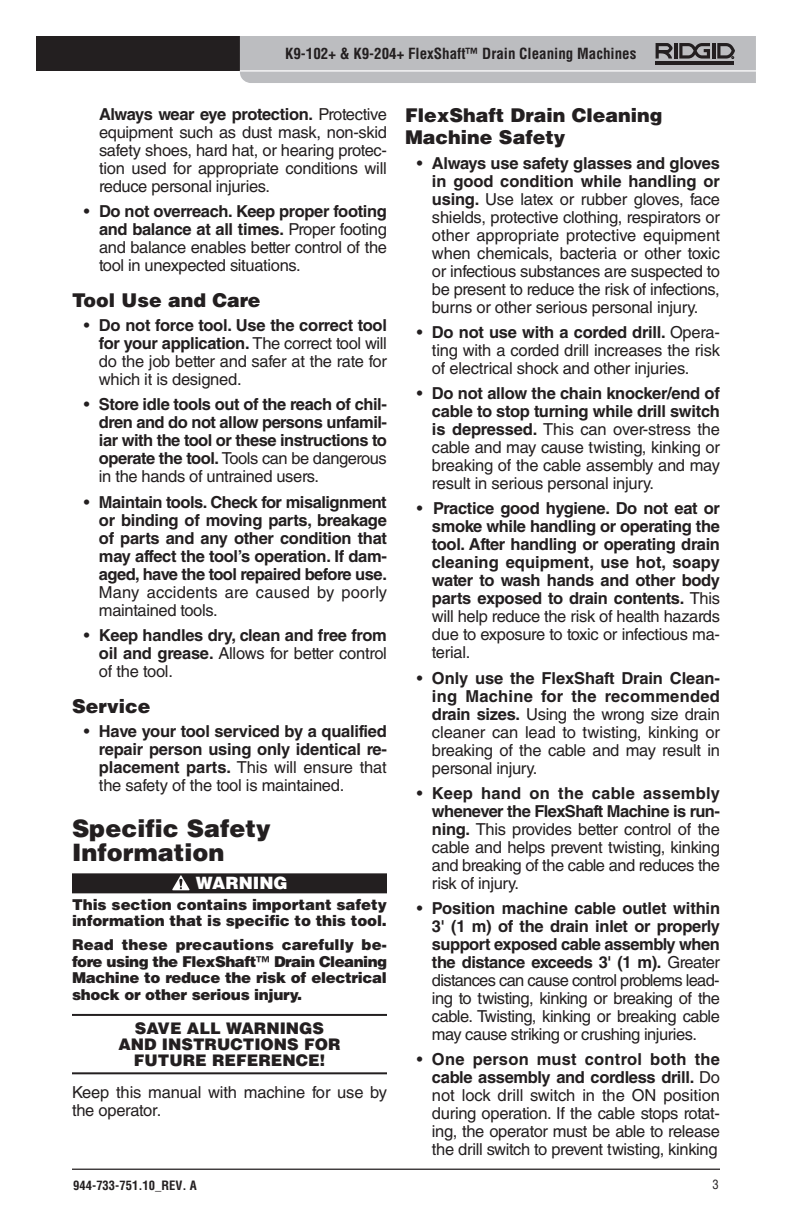
<style>
.page{position:relative;width:792px;height:1224px;background:#fff}
.page>*{position:absolute;margin:0;border:0;box-sizing:border-box;transform-origin:0 0}
.t1{font:900 24px/24px "Helvetica LT Std";color:#231f20}
.t2{font:900 19px/22px "Helvetica LT Std";color:#231f20}
.t3{font:900 17px "Helvetica LT Std";color:#fff}
.t4{font:16.4px/18px "Helvetica LT Std";letter-spacing:-.02em;color:#231f20;text-align:justify}
.t5{font:700 16.4px/18px "Helvetica LT Std";letter-spacing:-.02em;color:#231f20;text-align:justify}
.t6{font:16.4px/18px "Helvetica LT Std";letter-spacing:.01em;color:#231f20}
.t7{font:900 16px/16px "Helvetica LT Std";color:#231f20;text-align:center}
.t8{font:900 15px/16.4px "Helvetica LT Std";letter-spacing:-.01em;color:#231f20}
.t9{font:700 condensed 15px "Helvetica LT Std";color:#231f20}
.t10{font:700 condensed 12.6px "Helvetica LT Std";color:#231f20}
.t11{font:condensed 12.6px "Helvetica LT Std";color:#231f20}
.s1{font-weight:700}
.s2{font-weight:400}
</style>
<div class="page">
<div style="left:36px;top:36px;width:353px;height:35px;background:#231f20"></div>
<svg style="left:240px;top:36px;width:516px;height:47px;background:#b8b8bb"></svg>
<hr style="left:72px;top:1169px;width:648px;height:1px;background:#231f20">
<div style="left:72px;top:873px;width:315px;height:20px;background:#231f20"></div>
<hr style="left:72px;top:1014px;width:315px;height:2px;background:#231f20">
<hr style="left:72px;top:1072px;width:315px;height:2px;background:#231f20">
<svg style="left:172px;top:890px;width:18px;height:1px"></svg>
<svg style="left:172px;top:875px;width:18px;height:15px"></svg>
<p class="t9" style="left:285px;top:44px;width:353px">K9-102+ &amp; K9-204+ FlexShaft™ Drain Cleaning Machines</p>
<p class="t4" style="left:99px;top:105px;width:290px"><span class="s1">Always wear eye protection.</span> Protective equipment such as dust mask, non-skid safety shoes, hard hat, or hearing protec&shy;tion used for appropriate conditions will reduce personal injuries.</p>
<p class="t4" style="left:99px;top:202px;width:290px;text-indent:-15px">• <span class="s1">Do not overreach. Keep proper footing and balance at all times.</span> Proper footing and balance enables better control of the tool in unexpected situations.</p>
<p class="t2" style="left:72px;top:289px;width:190px">Tool Use and Care</p>
<p class="t4" style="left:99px;top:316px;width:289px;text-indent:-15px">• <span class="s1">Do not force tool. Use the correct tool for your application.</span> The correct tool will do the job better and safer at the rate for which it is designed.</p>
<p class="t5" style="left:99px;top:395px;width:290px;text-indent:-15px"><span class="s2">•</span> Store idle tools out of the reach of chil&shy;dren and do not allow persons unfamil&shy;iar with the tool or these instructions to operate the tool. <span class="s2">Tools can be dangerous in the hands of untrained users.</span></p>
<p class="t5" style="left:99px;top:493px;width:290px;text-indent:-15px"><span class="s2">•</span> Maintain tools. Check for misalignment or binding of moving parts, breakage of parts and any other condition that may affect the tool’s operation. If dam&shy;aged, have the tool repaired before use.</p>
<p class="t6" style="left:99px;top:583px;width:290px">Many accidents are caused by poorly maintained tools.</p>
<p class="t5" style="left:99px;top:626px;width:289px;text-indent:-15px"><span class="s2">•</span> Keep handles dry, clean and free from oil and grease. <span class="s2">Allows for better control of the tool.</span></p>
<p class="t2" style="left:72px;top:695px;width:80px">Service</p>
<p class="t5" style="left:99px;top:722px;width:290px;text-indent:-15px"><span class="s2">•</span> Have your tool serviced by a qualified repair person using only identical re&shy;placement parts. <span class="s2">This will ensure that the safety of the tool is maintained.</span></p>
<h1 class="t1" style="left:72px;top:815px;width:200px">Specific Safety<br>Information</h1>
<p class="t3" style="left:196px;top:872px;width:93px">WARNING</p>
<p class="t8" style="left:72px;top:896px;width:316px">This section contains important safety information that is specific to this tool.</p>
<p class="t8" style="left:72px;top:936px;width:317px;text-align:justify">Read these precautions carefully be&shy;fore using the FlexShaft™ Drain Cleaning Machine to reduce the risk of electrical shock or other serious injury.</p>
<p class="t7" style="left:118px;top:1019px;width:224px">SAVE ALL WARNINGS<br>AND INSTRUCTIONS FOR<br>FUTURE REFERENCE!</p>
<p class="t4" style="left:72px;top:1083px;width:317px">Keep this manual with machine for use by the operator.</p>
<p class="t2" style="left:405px;top:103px;width:259px">FlexShaft Drain Cleaning<br>Machine Safety</p>
<p class="t4" style="left:432px;top:154px;width:290px;text-indent:-15px">• <span class="s1">Always use safety glasses and gloves in good condition while handling or using.</span> Use latex or rubber gloves, face shields, protective clothing, respirators or other appropriate protective equipment when chemicals, bacteria or other toxic or infectious substances are suspected to be present to reduce the risk of infections, burns or other serious personal injury.</p>
<p class="t4" style="left:432px;top:323px;width:290px;text-indent:-15px">• <span class="s1">Do not use with a corded drill.</span> Opera&shy;ting with a corded drill increases the risk of electrical shock and other injuries.</p>
<p class="t4" style="left:432px;top:384px;width:290px;text-indent:-15px">• <span class="s1">Do not allow the chain knocker/end of cable to stop turning while drill switch is depressed.</span> This can over-stress the cable and may cause twisting, kinking or breaking of the cable assembly and may result in serious personal injury.</p>
<p class="t5" style="left:432px;top:499px;width:290px;text-indent:-15px"><span class="s2">•</span> Practice good hygiene. Do not eat or smoke while handling or operating the tool. After handling or operating drain cleaning equipment, use hot, soapy water to wash hands and other body parts exposed to drain contents. <span class="s2">This will help reduce the risk of health hazards due to exposure to toxic or infectious ma&shy;terial.</span></p>
<p class="t4" style="left:432px;top:669px;width:290px;text-indent:-15px">• <span class="s1">Only use the FlexShaft Drain Clean&shy;ing Machine for the recommended drain sizes.</span> Using the wrong size drain cleaner can lead to twisting, kinking or breaking of the cable and may result in personal injury.</p>
<p class="t4" style="left:432px;top:784px;width:290px;text-indent:-15px">• <span class="s1">Keep hand on the cable assembly whenever the FlexShaft Machine is run&shy;ning.</span> This provides better control of the cable and helps prevent twisting, kinking and breaking of the cable and reduces the risk of injury.</p>
<p class="t4" style="left:432px;top:899px;width:290px;text-indent:-15px">• <span class="s1">Position machine cable outlet within 3' (1 m) of the drain inlet or properly support exposed cable assembly when the distance exceeds 3' (1 m).</span> Greater distances can cause control problems lead&shy;ing to twisting, kinking or breaking of the cable. Twisting, kinking or breaking cable may cause striking or crushing injuries.</p>
<p class="t4" style="left:432px;top:1050px;width:290px;text-indent:-15px">• <span class="s1">One person must control both the cable assembly and cordless drill.</span> Do not lock drill switch in the ON position during operation. If the cable stops rotat&shy;ing, the operator must be able to release the drill switch to prevent twisting, kinking</p>
<p class="t10" style="left:73px;top:1177px;width:125px">944-733-751.10_REV. A</p>
<p class="t11" style="left:712px;top:1176px;width:8px">3</p>
</div>
